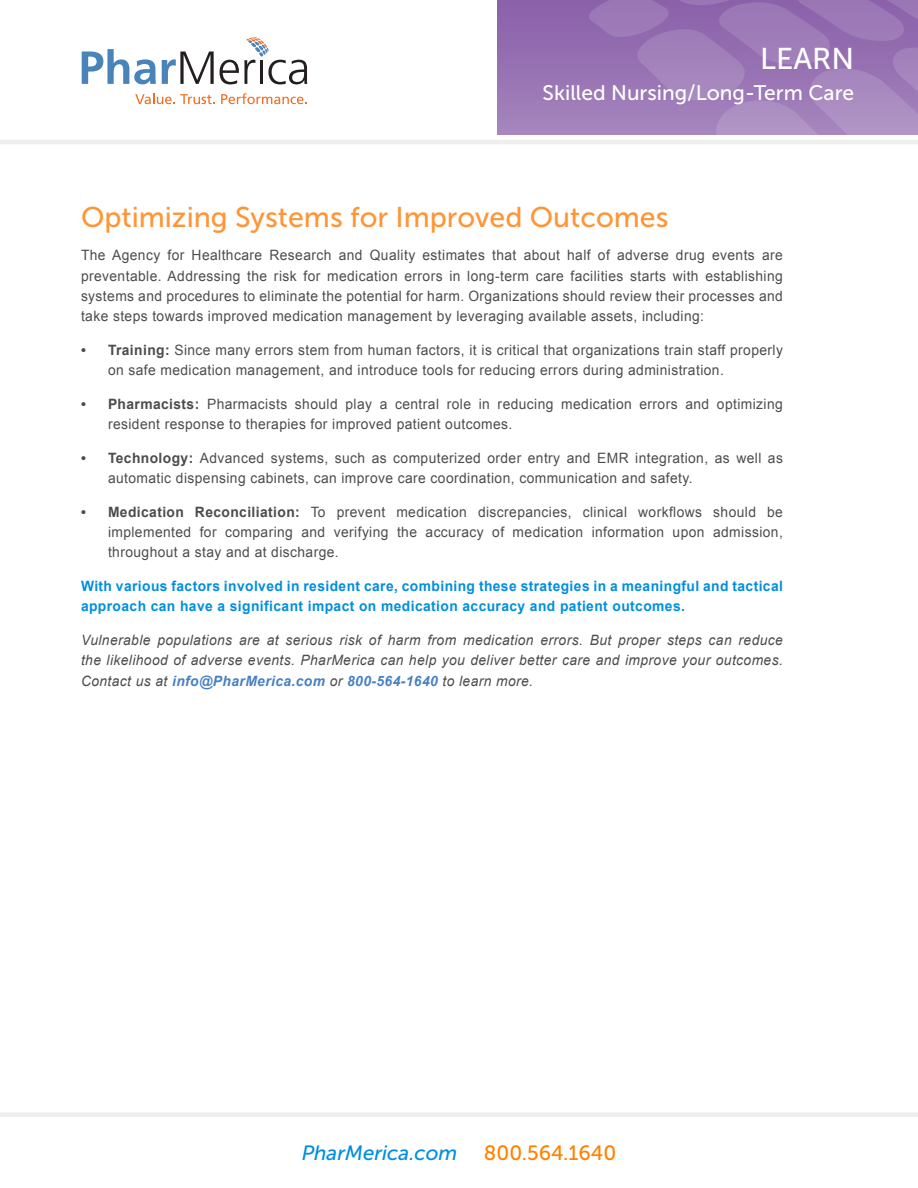
<style>
.page{position:relative;width:918px;height:1188px;background:#fff}
.page>*{position:absolute;margin:0;border:0;box-sizing:border-box;transform-origin:0 0}
.t1{font:30px "Museo Sans 500";color:#fff}
.Subhead{font:28.5px "Museo Sans 500";color:#ff9536}
.t2{font:21px "Museo Sans 500";color:#fff}
.t3{font:italic 20.7px "Museo Sans 500";color:#008fde}
.t4{font:20.7px "Museo Sans 500";color:#ff8200}
.Normal_Paragraph{font:14.25px/20.2px "Arial";letter-spacing:.03em;color:#4b4c4d}
.Normal_Paragraph-2{font:italic 14.25px/20.2px "Arial";letter-spacing:.03em;color:#4b4c4d;text-align:justify}
.Paragraph{font:700 14.25px/20.2px "Arial";letter-spacing:.03em;color:#008fde}
.s1{font-weight:700}
.s2{font-weight:700;color:#4680c2}
</style>
<div class="page">
<hr style="left:0;top:140px;width:918px;height:4px;background:#eeeeef">
<div style="left:0;top:1112px;width:918px;height:5px;background:#eeeeef"></div>
<div style="left:497px;top:0;width:421px;height:135px;background:linear-gradient(to bottom,#8960a9,#a585bd)"></div>
<svg style="left:584px;top:0;width:334px;height:135px;background:#9e7bb7"></svg>
<svg style="left:82px;top:49px;width:74px;height:35px"></svg>
<svg style="left:162px;top:52px;width:52px;height:32px"></svg>
<svg style="left:220px;top:37px;width:87px;height:47px"></svg>
<svg style="left:135px;top:93px;width:80px;height:11px"></svg>
<svg style="left:221px;top:93px;width:86px;height:11px"></svg>
<h1 class="t1" style="left:760px;top:42px;width:95px">LEARN</h1>
<h3 class="t2" style="left:543px;top:81px;width:313px">Skilled Nursing/Long-Term Care</h3>
<p class="Subhead" style="left:81px;top:201px;width:589px">Optimizing Systems for Improved Outcomes</p>
<p class="Normal_Paragraph" style="left:81px;top:245px;width:703px;text-align:justify">The Agency for Healthcare Research and Quality estimates that about half of adverse drug events are preventable. Addressing the risk for medication errors in long-term care facilities starts with establishing systems and procedures to eliminate the potential for harm. Organizations should review their processes and take steps towards improved medication management by leveraging available assets, including:</p>
<p class="Normal_Paragraph" style="left:108px;top:340px;width:676px;text-indent:-27px"><span class="s1">• Training:</span> Since many errors stem from human factors, it is critical that organizations train staff properly on safe medication management, and introduce tools for reducing errors during administration.</p>
<p class="Normal_Paragraph" style="left:108px;top:394px;width:676px;text-indent:-27px"><span class="s1">• Pharmacists:</span> Pharmacists should play a central role in reducing medication errors and optimizing resident response to therapies for improved patient outcomes.</p>
<p class="Normal_Paragraph" style="left:108px;top:448px;width:676px;text-indent:-27px"><span class="s1">• Technology:</span> Advanced systems, such as computerized order entry and EMR integration, as well as automatic dispensing cabinets, can improve care coordination, communication and safety.</p>
<p class="Normal_Paragraph" style="left:108px;top:502px;width:676px;text-align:justify;text-indent:-27px"><span class="s1">• Medication Reconciliation:</span> To prevent medication discrepancies, clinical workflows should be implemented for comparing and verifying the accuracy of medication information upon admission, throughout a stay and at discharge.</p>
<p class="Paragraph" style="left:81px;top:576px;width:704px">With various factors involved in resident care, combining these strategies in a meaningful and tactical approach can have a significant impact on medication accuracy and patient outcomes.</p>
<p class="Normal_Paragraph-2" style="left:81px;top:630px;width:703px">Vulnerable populations are at serious risk of harm from medication errors. But proper steps can reduce the likelihood of adverse events. PharMerica can help you deliver better care and improve your outcomes.<br>Contact us at <span class="s2">info@PharMerica.com</span> or <span class="s2">800-564-1640</span> to learn more.</p>
<h3 class="t3" style="left:302px;top:1141px;width:157px">PharMerica.com</h3>
<h3 class="t4" style="left:484px;top:1141px;width:134px">800.564.1640</h3>
</div>
